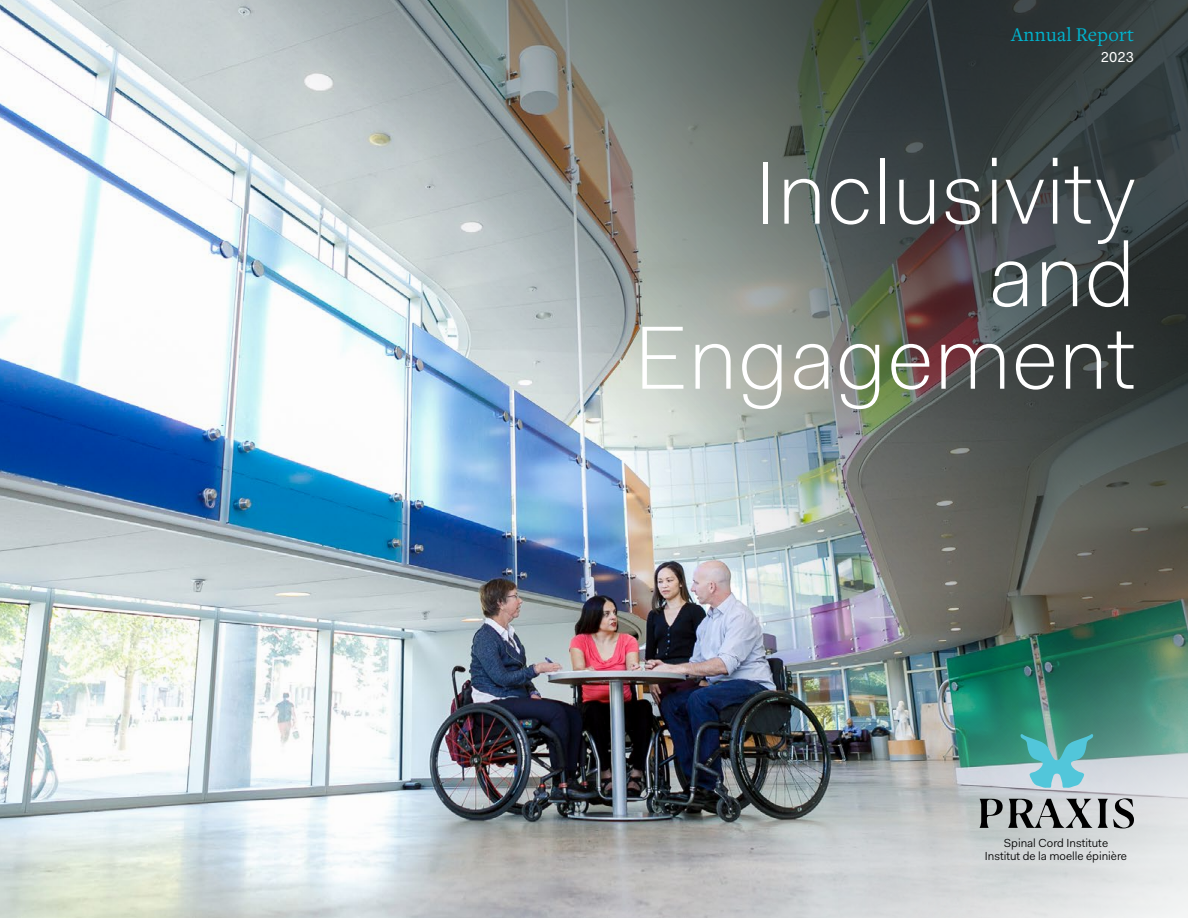
<style>
.page{position:relative;width:1188px;height:918px;background:#fff}
.page>*{position:absolute;margin:0;border:0;box-sizing:border-box;transform-origin:0 0}
.t1{font:300 90px/82.5px "Fakt Pro";letter-spacing:.005em;color:#fff;text-align:right}
.t2{font:20.25px "Freight Text";letter-spacing:.015em;color:#00b4ce}
.t3{font:14.4px "Fakt Pro";color:#fff}
.t4{font:11.7px/13.5px "Fakt Pro Blond";color:#000;text-align:center}
</style>
<div class="page">
<img style="left:0;top:0;width:1188px;height:918px">
<svg style="left:1098px;top:798px;width:36px;height:30px"></svg>
<svg style="left:980px;top:799px;width:112px;height:29px;background:#838686"></svg>
<svg style="left:1020px;top:733px;width:74px;height:57px;background:#75bdc4"></svg>
<h2 class="t2" style="left:1011px;top:23px;width:124px">Annual Report</h2>
<p class="t3" style="left:1101px;top:48px;width:35px">2023</p>
<h1 class="t1" style="left:634px;top:151px;width:503px">Inclusivity and<br>Engagement</h1>
<p class="t4" style="left:985px;top:836px;width:144px">Spinal Cord Institute<br>Institut de la moelle épinière</p>
</div>
